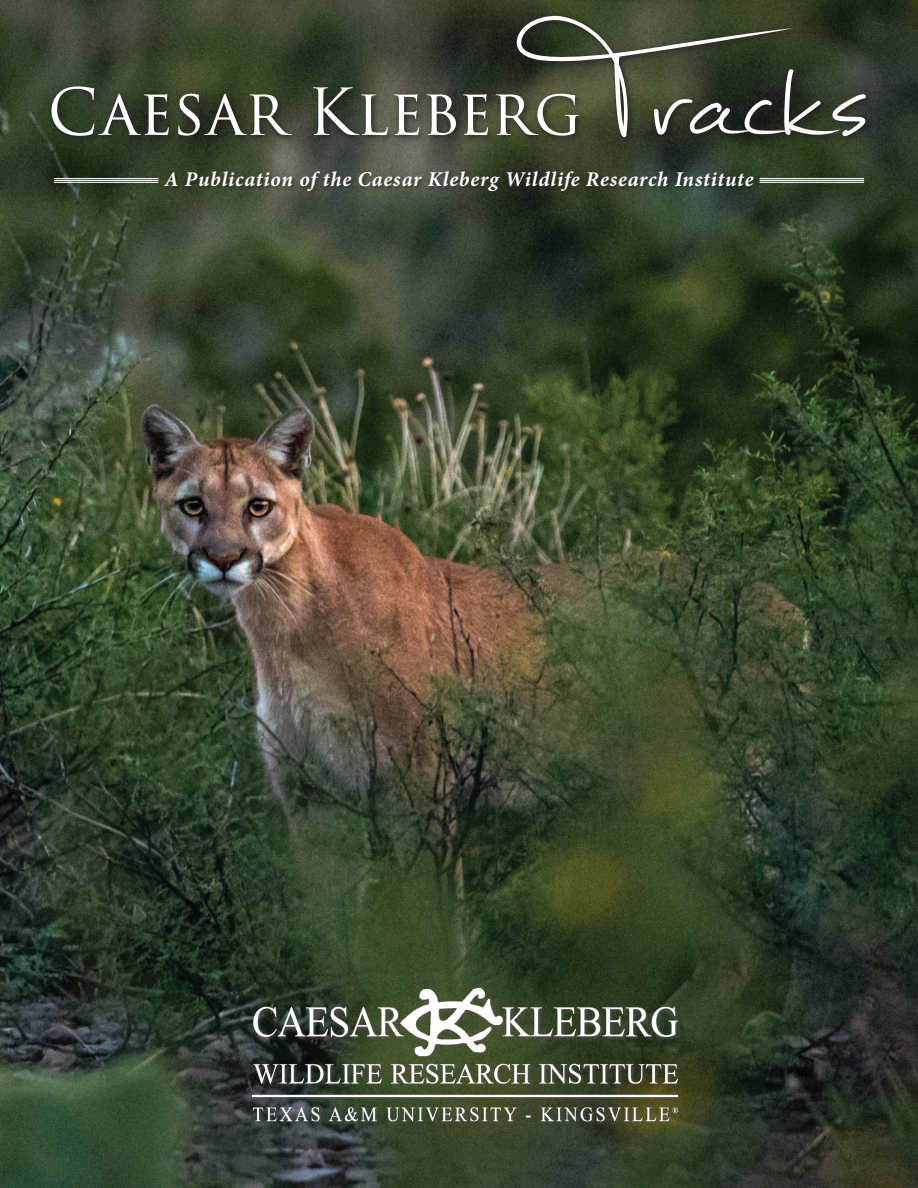
<style>
.page{position:relative;width:918px;height:1188px;background:#fff}
.page>*{position:absolute;margin:0;border:0;box-sizing:border-box;transform-origin:0 0}
.t1{font:213px "Mathilde";color:#fff}
.t2{font:63px "Trajan Pro 3";color:#fff}
.t3{font:italic 700 21px "Minion Pro";letter-spacing:.035em;color:#fff}
</style>
<div class="page">
<img style="left:0;top:0;width:918px;height:1188px">
<svg style="left:47px;top:12px;width:827px;height:134px;background:#363e2c"></svg>
<div style="left:163px;top:171px;width:596px;height:25px;background:#231f20;opacity:.58"></div>
<hr style="left:54px;top:178px;width:104px;height:1px;background:#fff">
<hr style="left:54px;top:180px;width:104px;height:1px;background:#fff">
<hr style="left:54px;top:182px;width:104px;height:1px;background:#fff">
<hr style="left:760px;top:178px;width:104px;height:1px;background:#fff">
<hr style="left:760px;top:180px;width:104px;height:1px;background:#fff">
<hr style="left:760px;top:182px;width:104px;height:1px;background:#fff">
<img style="left:252px;top:985px;width:425px;height:148px">
<h1 class="t1" style="left:590px;top:-63px;width:282px">Tracks</h1>
<p class="t3" style="left:165px;top:165px;width:590px">A Publication of the Caesar Kleberg Wildlife Research Institute</p>
<h2 class="t2" style="left:47px;top:69px;width:536px">Caesar Kleberg</h2>
</div>
